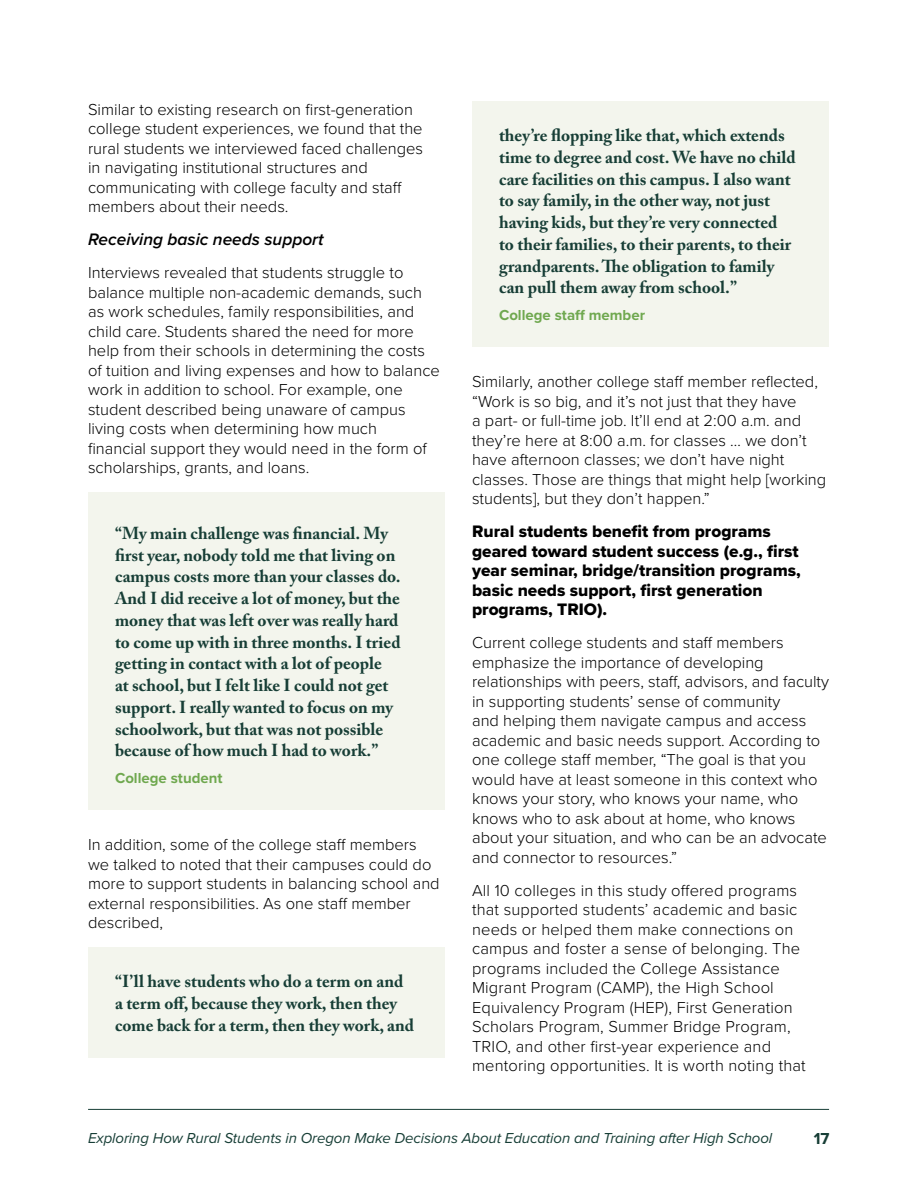
<style>
.page{position:relative;width:918px;height:1188px;background:#fff}
.page>*{position:absolute;margin:0;border:0;box-sizing:border-box;transform-origin:0 0}
.t1{font:700 17.25px/21.8px "Adobe Caslon Pro";color:#173e36}
.t2{font:17.25px/19.5px "Proxima Nova Extrabld";color:#000}
.t3{font:italic 600 17.25px "Proxima Nova";color:#000}
.t4{font:300 16.5px/19.5px "Proxima Nova";color:#000}
.t5{font:700 16.5px "Proxima Nova";color:#173e36}
.t6{font:italic 15px "Proxima Nova";letter-spacing:-.005em;color:#173e36}
.QuoteName{font:700 15px "Proxima Nova";color:#6fa84f}
</style>
<div class="page">
<hr style="left:88px;top:1109px;width:741px;height:1px;background:#173e36">
<div style="left:88px;top:493px;width:357px;height:317px;background:#f3f5ed"></div>
<div style="left:88px;top:948px;width:357px;height:110px;background:#f3f5ed"></div>
<div style="left:472px;top:102px;width:357px;height:245px;background:#f3f5ed"></div>
<h4 class="t4" style="left:88px;top:98px;width:337px">Similar to existing research on first-generation college student experiences, we found that the rural students we interviewed faced challenges in navigating institutional structures and communicating with college faculty and staff members about their needs.</h4>
<h6 class="t3" style="left:88px;top:226px;width:237px">Receiving basic needs support</h6>
<h4 class="t4" style="left:88px;top:262px;width:353px">Interviews revealed that students struggle to balance multiple non-academic demands, such as work schedules, family responsibilities, and child care. Students shared the need for more help from their schools in determining the costs of tuition and living expenses and how to balance work in addition to school. For example, one student described being unaware of campus living costs when determining how much<br>financial support they would need in the form of scholarships, grants, and loans.</h4>
<p class="t1" style="left:115px;top:522px;width:287px">“My main challenge was financial. My first year, nobody told me that living on campus costs more than your classes do.<br>And I did receive a lot of money, but the money that was left over was really hard to come up with in three months. I tried getting in contact with a lot of people<br>at school, but I felt like I could not get support. I really wanted to focus on my schoolwork, but that was not possible because of how much I had to work.”</p>
<h2 class="QuoteName" style="left:115px;top:767px;width:109px">College student</h2>
<h4 class="t4" style="left:88px;top:834px;width:353px">In addition, some of the college staff members we talked to noted that their campuses could do more to support students in balancing school and external responsibilities. As one staff member described,</h4>
<p class="t1" style="left:115px;top:971px;width:300px">“I’ll have students who do a term on and a term off, because they work, then they come back for a term, then they work, and</p>
<p class="t1" style="left:499px;top:124px;width:298px">they’re flopping like that, which extends time to degree and cost. We have no child care facilities on this campus. I also want to say family, in the other way, not just having kids, but they’re very connected to their families, to their parents, to their grandparents. The obligation to family can pull them away from school.”</p>
<h2 class="QuoteName" style="left:499px;top:304px;width:148px">College staff member</h2>
<h4 class="t4" style="left:472px;top:371px;width:356px">Similarly, another college staff member reflected, “Work is so big, and it’s not just that they have<br>a part- or full-time job. It’ll end at 2:00 a.m. and they’re here at 8:00 a.m. for classes … we don’t have afternoon classes; we don’t have night classes. Those are things that might help [working students], but they don’t happen.”</h4>
<h6 class="t2" style="left:472px;top:521px;width:330px">Rural students benefit from programs geared toward student success (e.g., first year seminar, bridge/transition programs, basic needs support, first generation programs, TRIO).</h6>
<h4 class="t4" style="left:472px;top:632px;width:359px">Current college students and staff members emphasize the importance of developing relationships with peers, staff, advisors, and faculty in supporting students’ sense of community<br>and helping them navigate campus and access academic and basic needs support. According to one college staff member, “The goal is that you would have at least someone in this context who knows your story, who knows your name, who knows who to ask about at home, who knows about your situation, and who can be an advocate and connector to resources.”</h4>
<h4 class="t4" style="left:472px;top:880px;width:335px">All 10 colleges in this study offered programs that supported students’ academic and basic needs or helped them make connections on campus and foster a sense of belonging. The programs included the College Assistance Migrant Program (CAMP), the High School Equivalency Program (HEP), First Generation Scholars Program, Summer Bridge Program, TRIO, and other first-year experience and mentoring opportunities. It is worth noting that</h4>
<p class="t6" style="left:88px;top:1127px;width:686px">Exploring How Rural Students in Oregon Make Decisions About Education and Training after High School</p>
<p class="t5" style="left:814px;top:1126px;width:17px">17</p>
</div>
